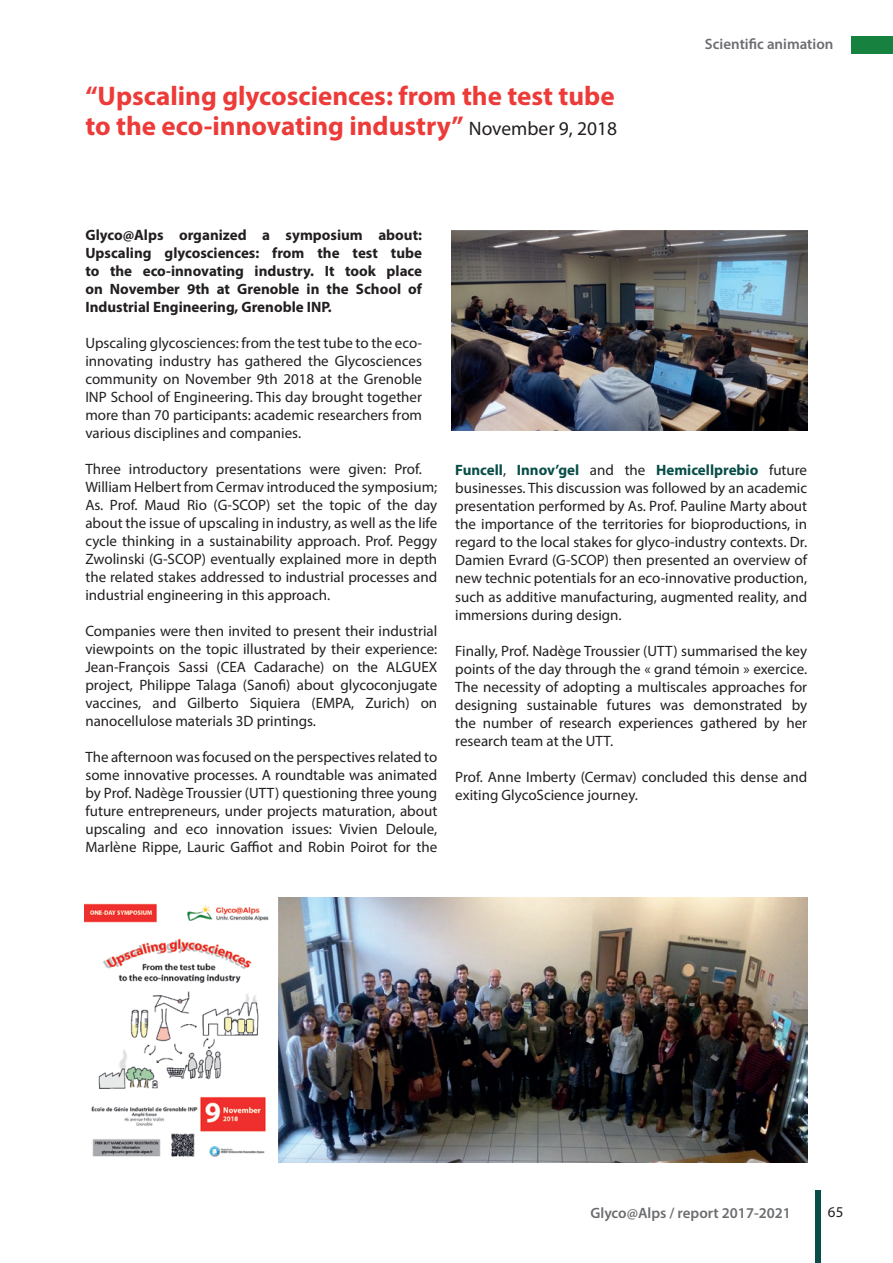
<style>
.page{position:relative;width:893px;height:1263px;background:#fff}
.page>*{position:absolute;margin:0;border:0;box-sizing:border-box;transform-origin:0 0}
.t1{font:700 27px/30px "Myriad Pro";color:#ec3b38}
.t2{font:15px/18px "Myriad Pro";color:#231f20;text-align:justify}
.t3{font:700 15px/18px "Myriad Pro";color:#231f20;text-align:justify}
.t4{font:600 15px "Myriad Pro";color:#6c6d70}
.s1{font-weight:400;font-size:19.5px;color:#231f20}
.s2{font-weight:700;color:#084d47}
</style>
<div class="page">
<img style="left:452px;top:230px;width:355px;height:200px">
<img style="left:279px;top:897px;width:529px;height:266px">
<img style="left:84px;top:903px;width:185px;height:254px">
<div style="left:816px;top:1191px;width:5px;height:72px;background:#084d47"></div>
<div style="left:750px;top:36px;width:143px;height:17px;background:#17813f"></div>
<div style="left:637px;top:31px;width:213px;height:24px;background:#fff"></div>
<h1 class="t1" style="left:85px;top:80px;width:533px">“Upscaling glycosciences: from the test tube to the eco-innovating industry” <span class="s1">November 9, 2018</span></h1>
<p class="t4" style="left:705px;top:34px;width:130px">Scientific animation</p>
<p class="t3" style="left:85px;top:226px;width:338px">Glyco@Alps organized a symposium about:<br>Upscaling glycosciences: from the test tube to the eco-innovating industry. It took place on November 9th at Grenoble in the School of Industrial Engineering, Grenoble INP.</p>
<p class="t2" style="left:85px;top:334px;width:338px">Upscaling glycosciences: from the test tube to the eco&shy;innovating industry has gathered the Glycosciences community on November 9th 2018 at the Grenoble INP School of Engineering. This day brought together more than 70 participants: academic researchers from various disciplines and companies.</p>
<p class="t2" style="left:85px;top:460px;width:353px;text-align:left">Three introductory presentations were given: Prof.<br>William Helbert from Cermav introduced the symposium; As. Prof. Maud Rio (G-SCOP) set the topic of the day about the issue of upscaling in industry, as well as the life cycle thinking in a sustainability approach. Prof. Peggy Zwolinski (G-SCOP) eventually explained more in depth the related stakes addressed to industrial processes and industrial engineering in this approach.</p>
<p class="t2" style="left:85px;top:622px;width:353px">Companies were then invited to present their industrial viewpoints on the topic illustrated by their experience:<br>Jean-François Sassi (CEA Cadarache) on the ALGUEX project, Philippe Talaga (Sanofi) about glycoconjugate vaccines, and Gilberto Siquiera (EMPA, Zurich) on nanocellulose materials 3D printings.</p>
<p class="t2" style="left:85px;top:748px;width:353px">The afternoon was focused on the perspectives related to some innovative processes. A roundtable was animated by Prof. Nadège Troussier (UTT) questioning three young future entrepreneurs, under projects maturation, about upscaling and eco innovation issues: Vivien Deloule, Marlène Rippe, Lauric Gaffiot and Robin Poirot for the</p>
<p class="t2" style="left:455px;top:461px;width:353px"><span class="s2">Funcell</span>, <span class="s2">Innov’gel</span> and the <span class="s2">Hemicellprebio</span> future businesses. This discussion was followed by an academic presentation performed by As. Prof. Pauline Marty about the importance of the territories for bioproductions, in regard to the local stakes for glyco-industry contexts. Dr.<br>Damien Evrard (G-SCOP) then presented an overview of new technic potentials for an eco-innovative production, such as additive manufacturing, augmented reality, and immersions during design.</p>
<p class="t2" style="left:455px;top:641px;width:353px">Finally, Prof. Nadège Troussier (UTT) summarised the key points of the day through the « grand témoin » exercice.<br>The necessity of adopting a multiscales approaches for designing sustainable futures was demonstrated by the number of research experiences gathered by her research team at the UTT.</p>
<p class="t2" style="left:455px;top:767px;width:353px">Prof. Anne Imberty (Cermav) concluded this dense and exiting GlycoScience journey.</p>
<p class="t4" style="left:590px;top:1203px;width:202px">Glyco@Alps / report 2017-2021</p>
<p class="t2" style="left:828px;top:1203px;width:17px">65</p>
</div>
